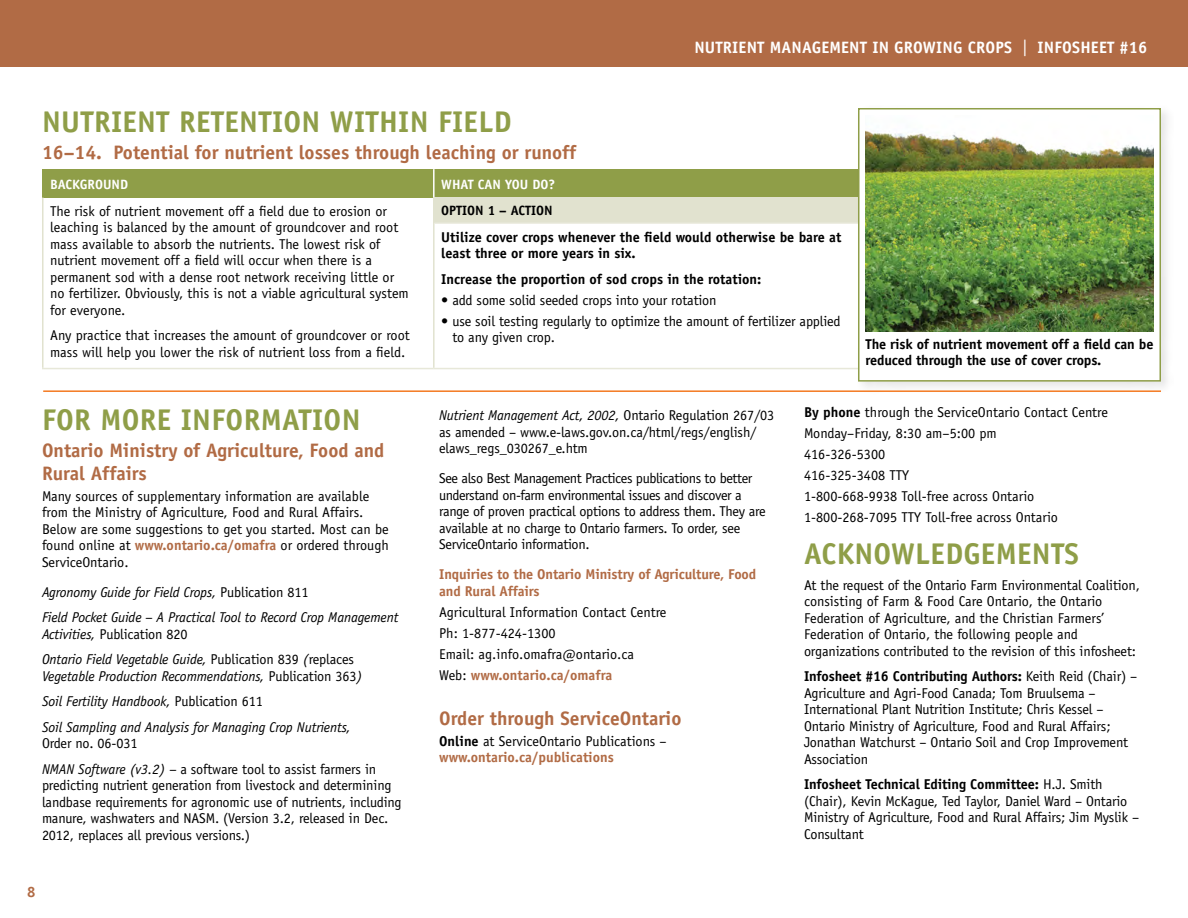
<style>
.page{position:relative;width:1188px;height:918px;background:#fff}
.page>*{position:absolute;margin:0;border:0;box-sizing:border-box;transform-origin:0 0}
.t1{font:700 30px "Officina Sans";letter-spacing:.01em;color:#8f9e48}
.t2{font:700 19.5px/22.5px "Officina Sans";color:#b16b45}
.t3{font:700 16.5px "Officina Sans";letter-spacing:.01em;color:#fff}
.t4{font:700 15px "Officina Sans";color:#b16b45}
.t5{font:14.25px/16.5px "Officina Sans";letter-spacing:-.01em;color:#000}
.t6{font:italic 14.25px/25.5px "Officina Sans";letter-spacing:-.01em;color:#000}
.t7{font:14.25px/16.5px "Officina Sans";letter-spacing:-.03em;color:#000}
.t8{font:700 14.25px/16.5px "Officina Sans";color:#000}
.t9{font:700 14.25px/16.5px "Officina Sans";letter-spacing:-.01em;color:#b16b45}
.t10{font:700 13.5px "Officina Sans";color:#fff}
.t11{font:700 13.5px "Officina Sans";color:#000}
.s1{font-weight:400}
.s2{font-weight:700;color:#b16b45}
.s3{font-style:normal}
.s4{font-style:italic}
.s5{font-weight:700}
</style>
<div class="page">
<div style="left:0;top:0;width:1188px;height:68px;background:#b16b45"></div>
<div style="left:43px;top:169px;width:391px;height:28px;background:#8f9e48"></div>
<div style="left:434px;top:169px;width:712px;height:28px;background:#8f9e48"></div>
<div style="left:434px;top:197px;width:712px;height:26px;background:#e1e2cf"></div>
<hr style="left:433px;top:169px;width:2px;height:28px;background:#fff">
<hr style="left:42px;top:197px;width:2px;height:26px;background:#e1e2cf">
<hr style="left:42px;top:223px;width:2px;height:145px;background:#e1e2cf">
<hr style="left:433px;top:197px;width:2px;height:26px;background:#e1e2cf">
<hr style="left:42px;top:368px;width:392px;height:1px;background:#e7e8d9">
<hr style="left:433px;top:223px;width:2px;height:145px;background:#e1e2cf">
<hr style="left:435px;top:222px;width:712px;height:2px;background:#e7e8d9">
<hr style="left:434px;top:368px;width:713px;height:1px;background:#e7e8d9">
<hr style="left:42px;top:169px;width:2px;height:28px;background:#8f9e48">
<div style="left:855px;top:105px;width:319px;height:289px;background:#f6f6f6"></div>
<div style="left:858px;top:108px;width:303px;height:274px;background:#fff;border:2px solid #8f9e48"></div>
<img style="left:866px;top:130px;width:288px;height:202px">
<hr style="left:43px;top:390px;width:1118px;height:2px;background:#f47920">
<p class="t3" style="left:694px;top:38px;width:455px">NUTRIENT MANAGEMENT IN GROWING CROPS <span class="s1">|</span> INFOSHEET #16</p>
<h1 class="t1" style="left:42px;top:103px;width:471px">NUTRIENT RETENTION WITHIN FIELD</h1>
<h2 class="t2" style="left:42px;top:141px;width:536px">16–14. Potential for nutrient losses through leaching or runoff</h2>
<p class="t10" style="left:50px;top:176px;width:79px">BACKGROUND</p>
<p class="t10" style="left:441px;top:176px;width:115px">WHAT CAN YOU DO?</p>
<p class="t5" style="left:50px;top:203px;width:360px">The risk of nutrient movement off a field due to erosion or leaching is balanced by the amount of groundcover and root mass available to absorb the nutrients. The lowest risk of nutrient movement off a field will occur when there is a permanent sod with a dense root network receiving little or no fertilizer. Obviously, this is not a viable agricultural system for everyone.</p>
<p class="t5" style="left:50px;top:327px;width:361px">Any practice that increases the amount of groundcover or root mass will help you lower the risk of nutrient loss from a field.</p>
<p class="t11" style="left:441px;top:202px;width:113px">OPTION 1 – ACTION</p>
<p class="t8" style="left:441px;top:228px;width:402px">Utilize cover crops whenever the field would otherwise be bare at least three or more years in six.</p>
<p class="t8" style="left:441px;top:270px;width:322px">Increase the proportion of sod crops in the rotation:</p>
<p class="t5" style="left:441px;top:292px;width:277px">• add some solid seeded crops into your rotation</p>
<p class="t5" style="left:452px;top:313px;width:390px;text-indent:-11px">• use soil testing regularly to optimize the amount of fertilizer applied to any given crop.</p>
<p class="t8" style="left:866px;top:335px;width:290px">The risk of nutrient movement off a field can be reduced through the use of cover crops.</p>
<h1 class="t1" style="left:42px;top:401px;width:320px">FOR MORE INFORMATION</h1>
<h2 class="t2" style="left:42px;top:439px;width:344px">Ontario Ministry of Agriculture, Food and<br>Rural Affairs</h2>
<p class="t5" style="left:42px;top:488px;width:348px">Many sources of supplementary information are available from the Ministry of Agriculture, Food and Rural Affairs.<br>Below are some suggestions to get you started. Most can be found online at <span class="s2">www.ontario.ca/omafra</span> or ordered through ServiceOntario.</p>
<p class="t6" style="left:42px;top:579px;width:358px">Agronomy Guide for Field Crops, <span class="s3">Publication 811<br></span>Field Pocket Guide – A Practical Tool to Record Crop Management</p>
<p class="t6" style="left:42px;top:621px;width:314px">Activities, <span class="s3">Publication 820<br></span>Ontario Field Vegetable Guide, <span class="s3">Publication 839</span> (<span class="s3">replaces</span></p>
<p class="t6" style="left:42px;top:663px;width:322px">Vegetable Production Recommendations, <span class="s3">Publication 363</span>)<br>Soil Fertility Handbook, <span class="s3">Publication 611<br></span>Soil Sampling and Analysis for Managing Crop Nutrients,</p>
<p class="t5" style="left:42px;top:731px;width:336px;line-height:25.5px">Order no. 06-031<br><span class="s4">NMAN Software (v3.2) –</span> a software tool to assist farmers in</p>
<p class="t5" style="left:42px;top:777px;width:361px">predicting nutrient generation from livestock and determining landbase requirements for agronomic use of nutrients, including manure, washwaters and NASM. (Version 3.2, released in Dec.<br>2012, replaces all previous versions.)</p>
<p class="t4" style="left:27px;top:882px;width:10px">8</p>
<p class="t5" style="left:439px;top:407px;width:337px"><span class="s4">Nutrient Management Act, 2002,</span> Ontario Regulation 267/03 as amended – www.e-laws.gov.on.ca/html/regs/english/ elaws_regs_030267_e.htm</p>
<p class="t7" style="left:439px;top:470px;width:328px">See also Best Management Practices publications to better understand on-farm environmental issues and discover a range of proven practical options to address them. They are available at no charge to Ontario farmers. To order, see ServiceOntario information.</p>
<p class="t9" style="left:439px;top:566px;width:319px">Inquiries to the Ontario Ministry of Agriculture, Food and Rural Affairs</p>
<p class="t5" style="left:439px;top:601px;width:229px;line-height:21px">Agricultural Information Contact Centre<br>Ph: 1-877-424-1300<br>Email: ag.info.omafra@ontario.ca<br>Web: <span class="s2">www.ontario.ca/omafra</span></p>
<h2 class="t2" style="left:439px;top:707px;width:244px">Order through ServiceOntario</h2>
<p class="t5" style="left:439px;top:733px;width:229px"><span class="s5">Online</span> at ServiceOntario Publications – <span class="s2">www.ontario.ca/publications</span></p>
<p class="t5" style="left:804px;top:402px;width:306px;line-height:21px"><span class="s5">By phone</span> through the ServiceOntario Contact Centre Monday–Friday, 8:30 am–5:00 pm<br>416-326-5300<br>416-325-3408 TTY<br>1-800-668-9938 Toll-free across Ontario 1-800-268-7095 TTY Toll-free across Ontario</p>
<h1 class="t1" style="left:804px;top:535px;width:277px">ACKNOWLEDGEMENTS</h1>
<p class="t5" style="left:804px;top:577px;width:337px">At the request of the Ontario Farm Environmental Coalition, consisting of Farm &amp; Food Care Ontario, the Ontario Federation of Agriculture, and the Christian Farmers’ Federation of Ontario, the following people and organizations contributed to the revision of this infosheet:</p>
<p class="t5" style="left:804px;top:668px;width:335px"><span class="s5">Infosheet #16 Contributing Authors:</span> Keith Reid (Chair) – Agriculture and Agri-Food Canada; Tom Bruulsema – International Plant Nutrition Institute; Chris Kessel – Ontario Ministry of Agriculture, Food and Rural Affairs; Jonathan Watchurst – Ontario Soil and Crop Improvement Association</p>
<p class="t5" style="left:804px;top:776px;width:337px"><span class="s5">Infosheet Technical Editing Committee:</span> H.J. Smith (Chair), Kevin McKague, Ted Taylor, Daniel Ward – Ontario Ministry of Agriculture, Food and Rural Affairs; Jim Myslik – Consultant</p>
</div>
